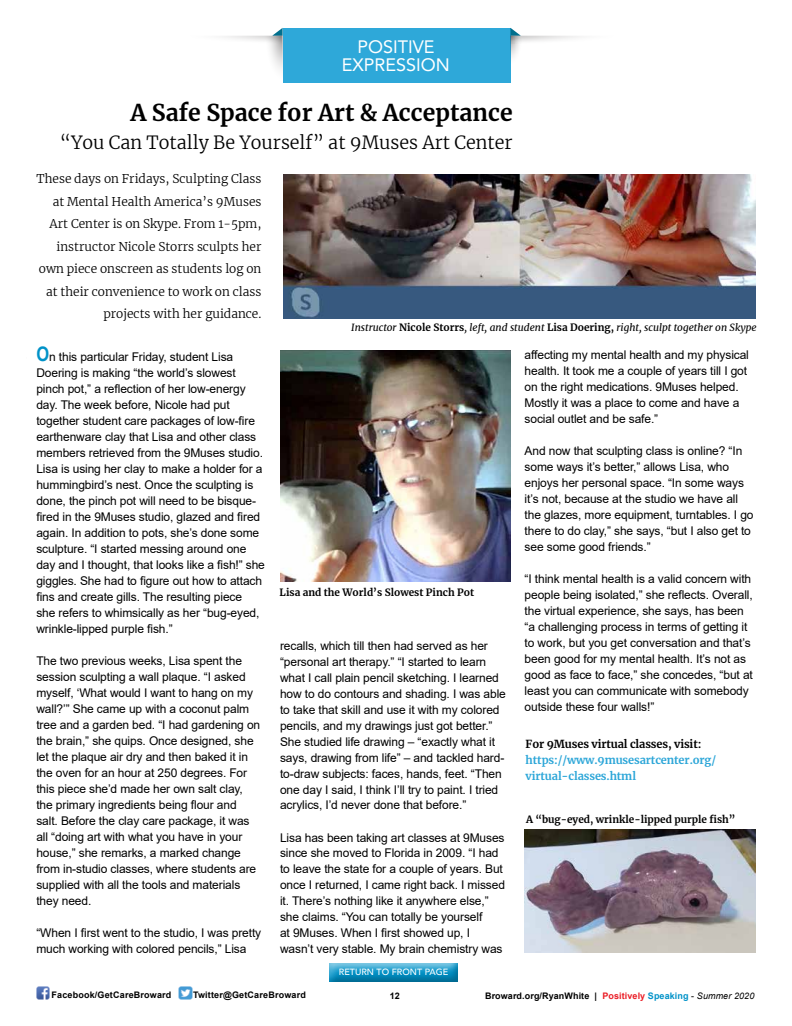
<style>
.page{position:relative;width:792px;height:1026px;background:#fff}
.page>*{position:absolute;margin:0;border:0;box-sizing:border-box;transform-origin:0 0}
.t1{font:700 23px "Merriweather";color:#000}
.t2{font:300 18px "Merriweather";color:#000}
.t3{font:18px/18px "Avenir";color:#fff;text-align:center}
.t4{font:12px/16px "Arial";letter-spacing:-.01em;color:#000}
.t5{font:300 12px "Merriweather";color:#000}
.t6{font:700 11px/16px "Merriweather";letter-spacing:-.01em;color:#2ca6d8}
.t7{font:700 11px "Merriweather";letter-spacing:-.01em;color:#000}
.t8{font:italic 10px "Merriweather";color:#000}
.t9{font:700 10px "Merriweather";color:#000}
.t10{font:700 9px "Arial";letter-spacing:.02em;color:#000}
.t11{font:500 9px "Avenir";color:#fff}
.s1{font-family:"Arial Narrow";font-weight:700;font-size:20px;color:#0092c8}
.s2{font-weight:700;font-style:normal}
.s3{color:#ea1d26}
.s4{color:#0092c8}
.s5{font-weight:400}
.s6{font-weight:400;font-style:italic}
</style>
<div class="page">
<div style="left:283px;top:28px;width:227px;height:54px;background:#2ea8d9"></div>
<img style="left:510px;top:44px;width:9px;height:20px">
<svg style="left:510px;top:28px;width:70px;height:16px"></svg>
<svg style="left:272px;top:28px;width:11px;height:8px"></svg>
<img style="left:265px;top:36px;width:18px;height:34px">
<img style="left:283px;top:174px;width:473px;height:144px">
<img style="left:281px;top:351px;width:230px;height:230px">
<img style="left:524px;top:830px;width:231px;height:123px">
<div style="left:329px;top:962px;width:129px;height:20px;background:#000;opacity:.3"></div>
<img style="left:36px;top:986px;width:14px;height:14px">
<img style="left:178px;top:986px;width:15px;height:14px">
<p class="t3" style="left:342px;top:37px;width:110px">POSITIVE<br>EXPRESSION</p>
<h1 class="t1" style="left:130px;top:97px;width:384px">A Safe Space for Art &amp; Acceptance</h1>
<p class="t2" style="left:60px;top:130px;width:455px">“You Can Totally Be Yourself” at 9Muses Art Center</p>
<p class="t5" style="left:37px;top:170px;width:226px">These days on Fridays, Sculpting Class</p>
<p class="t5" style="left:53px;top:193px;width:210px">at Mental Health America’s 9Muses</p>
<p class="t5" style="left:50px;top:215px;width:213px">Art Center is on Skype. From 1-5pm,</p>
<p class="t5" style="left:57px;top:238px;width:206px">instructor Nicole Storrs sculpts her</p>
<p class="t5" style="left:39px;top:260px;width:224px">own piece onscreen as students log on</p>
<p class="t5" style="left:46px;top:283px;width:217px">at their convenience to work on class</p>
<p class="t5" style="left:103px;top:305px;width:160px">projects with her guidance.</p>
<p class="t4" style="left:36px;top:349px;width:201px"><span class="s1">O</span>n this particular Friday, student Lisa<br>Doering is making “the world’s slowest</p>
<p class="t4" style="left:36px;top:381px;width:211px">pinch pot,” a reflection of her low-energy</p>
<p class="t4" style="left:36px;top:397px;width:195px">day. The week before, Nicole had put</p>
<p class="t4" style="left:36px;top:413px;width:220px">together student care packages of low-fire</p>
<p class="t4" style="left:36px;top:429px;width:228px">earthenware clay that Lisa and other class members retrieved from the 9Muses studio.<br>Lisa is using her clay to make a holder for a hummingbird’s nest. Once the sculpting is done, the pinch pot will need to be bisque-</p>
<p class="t4" style="left:36px;top:509px;width:225px">fired in the 9Muses studio, glazed and fired</p>
<p class="t4" style="left:36px;top:525px;width:224px">again. In addition to pots, she’s done some sculpture. “I started messing around one</p>
<p class="t4" style="left:36px;top:557px;width:230px">day and I thought, that looks like a fish!” she giggles. She had to figure out how to attach fins and create gills. The resulting piece</p>
<p class="t4" style="left:36px;top:605px;width:225px">she refers to whimsically as her “bug-eyed,</p>
<p class="t4" style="left:36px;top:621px;width:138px">wrinkle-lipped purple fish.”</p>
<p class="t4" style="left:36px;top:653px;width:225px">The two previous weeks, Lisa spent the session sculpting a wall plaque. “I asked myself, ‘What would I want to hang on my wall?’” She came up with a coconut palm tree and a garden bed. “I had gardening on the brain,” she quips. Once designed, she let the plaque air dry and then baked it in the oven for an hour at 250 degrees. For this piece she’d made her own salt clay,</p>
<p class="t4" style="left:36px;top:797px;width:202px">the primary ingredients being flour and</p>
<p class="t4" style="left:36px;top:813px;width:221px">salt. Before the clay care package, it was all “doing art with what you have in your house,” she remarks, a marked change from in-studio classes, where students are supplied with all the tools and materials they need.</p>
<p class="t4" style="left:36px;top:925px;width:226px">“When I first went to the studio, I was pretty</p>
<p class="t4" style="left:36px;top:941px;width:212px">much working with colored pencils,” Lisa</p>
<p class="t8" style="left:351px;top:321px;width:407px">Instructor <span class="s2">Nicole Storrs</span>, left, and student <span class="s2">Lisa Doering,</span> right, sculpt together on Skype</p>
<h5 class="t9" style="left:280px;top:585px;width:196px">Lisa and the World’s Slowest Pinch Pot</h5>
<p class="t4" style="left:280px;top:637px;width:227px">recalls, which till then had served as her “personal art therapy.” “I started to learn what I call plain pencil sketching. I learned how to do contours and shading. I was able to take that skill and use it with my colored pencils, and my drawings just got better.” She studied life drawing – “exactly what it says, drawing from life” – and tackled hard&shy;to-draw subjects: faces, hands, feet. “Then one day I said, I think I’ll try to paint. I tried acrylics, I’d never done that before.”</p>
<p class="t4" style="left:280px;top:829px;width:226px">Lisa has been taking art classes at 9Muses since she moved to Florida in 2009. “I had to leave the state for a couple of years. But once I returned, I came right back. I missed it. There’s nothing like it anywhere else,” she claims. “You can totally be yourself</p>
<p class="t4" style="left:280px;top:925px;width:192px">at 9Muses. When I first showed up, I</p>
<p class="t4" style="left:280px;top:941px;width:224px">wasn’t very stable. My brain chemistry was</p>
<p class="t11" style="left:339px;top:964px;width:111px">RETURN TO FRONT PAGE</p>
<p class="t4" style="left:525px;top:347px;width:226px">affecting my mental health and my physical</p>
<p class="t4" style="left:525px;top:363px;width:224px">health. It took me a couple of years till I got on the right medications. 9Muses helped.<br>Mostly it was a place to come and have a social outlet and be safe.”</p>
<p class="t4" style="left:525px;top:443px;width:230px">And now that sculpting class is online? “In some ways it’s better,” allows Lisa, who enjoys her personal space. “In some ways it’s not, because at the studio we have all the glazes, more equipment, turntables. I go there to do clay,” she says, “but I also get to see some good friends.”</p>
<p class="t4" style="left:525px;top:571px;width:228px">“I think mental health is a valid concern with</p>
<p class="t4" style="left:525px;top:587px;width:230px">people being isolated,” she reflects. Overall,</p>
<p class="t4" style="left:525px;top:603px;width:230px">the virtual experience, she says, has been “a challenging process in terms of getting it to work, but you get conversation and that’s been good for my mental health. It’s not as good as face to face,” she concedes, “but at least you can communicate with somebody outside these four walls!”</p>
<h4 class="t7" style="left:526px;top:737px;width:177px">For 9Muses virtual classes, visit:</h4>
<p class="t6" style="left:526px;top:752px;width:192px">https://www.9musesartcenter.org/ virtual-classes.html</p>
<p class="t9" style="left:526px;top:812px;width:211px">A “bug-eyed, wrinkle-lipped purple fish”</p>
<p class="t10" style="left:51px;top:989px;width:121px">Facebook/GetCareBroward</p>
<p class="t10" style="left:193px;top:989px;width:114px">Twitter@GetCareBroward</p>
<p class="t10" style="left:390px;top:989px;width:12px">12</p>
<p class="t10" style="left:485px;top:989px;width:271px">Broward.org/RyanWhite | <span class="s3">Positively</span> <span class="s4">Speaking</span> <span class="s5">-</span> <span class="s6">Summer 2020</span></p>
</div>
